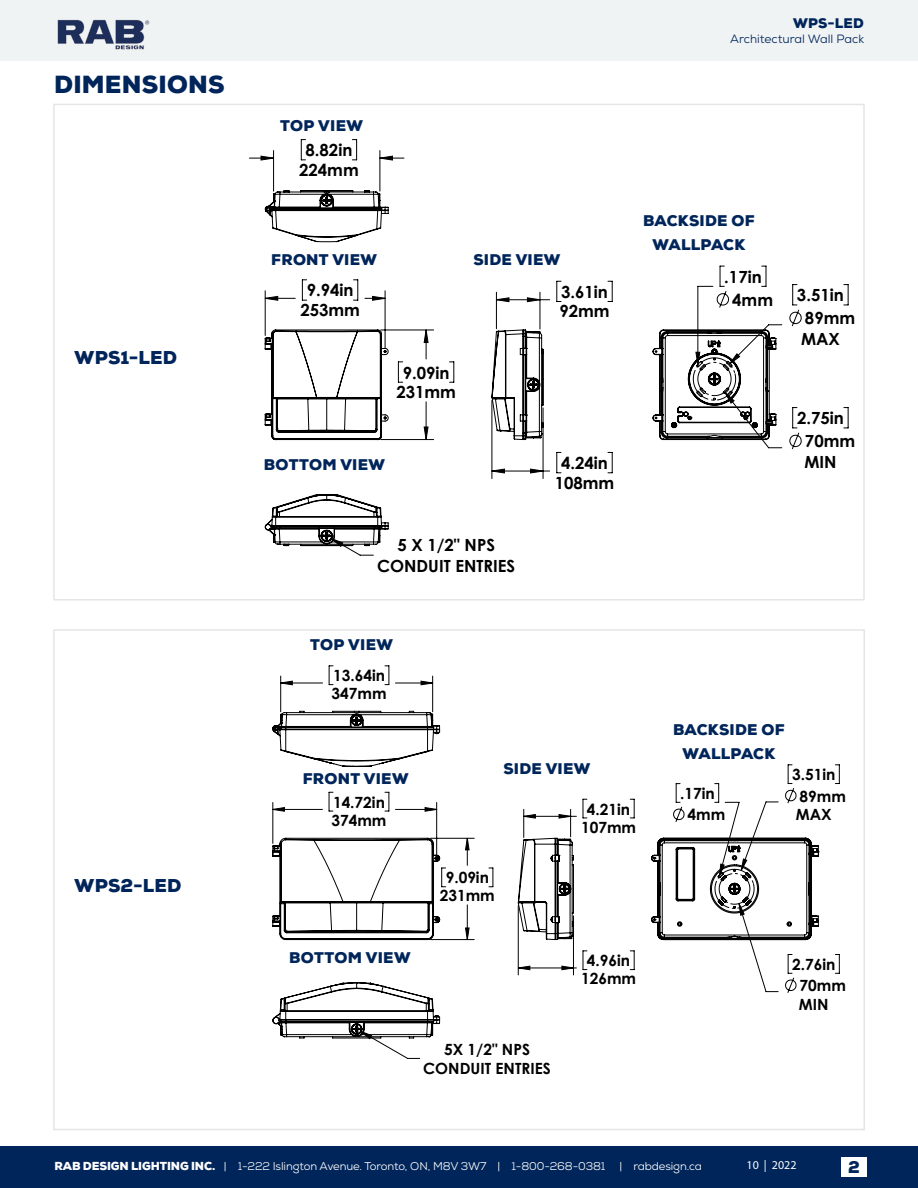
<style>
.page{position:relative;width:918px;height:1188px;background:#fff}
.page>*{position:absolute;margin:0;border:0;box-sizing:border-box;transform-origin:0 0}
.t1{font:900 24px "Nexa";letter-spacing:.01em;color:#00255a}
.t2{font:900 18px "Nexa";letter-spacing:.015em;color:#00255a}
.t3{font:700 16.8px/19.6px "Century Gothic";color:#000;text-align:center}
.t4{font:900 16.5px "Nexa";color:#00255a}
.t5{font:700 15.45px/18.1px "Century Gothic";color:#000}
.t6{font:900 15px/24.3px "Nexa";letter-spacing:.015em;color:#00255a;text-align:center}
.t7{font:900 13.5px "Nexa";letter-spacing:.015em;color:#00255a}
.t8{font:12px "Nexa";color:#00255a}
.t9{font:12px "Myriad Pro";color:#fff}
.t10{font:11.25px "Nexa";letter-spacing:-.01em;color:#fff}
.s1{font-weight:900}
</style>
<div class="page">
<div style="left:0;top:1147px;width:918px;height:41px;background:#00255a"></div>
<div style="left:0;top:0;width:918px;height:60px;background:#f0f3f4"></div>
<img style="left:57px;top:19px;width:93px;height:31px">
<div style="left:841px;top:1158px;width:26px;height:19px;background:#fff"></div>
<svg style="left:261px;top:156px;width:392px;height:372px"></svg>
<svg style="left:265px;top:329px;width:124px;height:111px"></svg>
<svg style="left:491px;top:330px;width:53px;height:110px"></svg>
<svg style="left:265px;top:190px;width:124px;height:52px"></svg>
<svg style="left:265px;top:494px;width:124px;height:53px"></svg>
<svg style="left:653px;top:284px;width:196px;height:166px"></svg>
<svg style="left:273px;top:681px;width:362px;height:358px"></svg>
<svg style="left:272px;top:838px;width:168px;height:102px"></svg>
<svg style="left:518px;top:838px;width:56px;height:102px"></svg>
<svg style="left:272px;top:711px;width:168px;height:56px"></svg>
<svg style="left:272px;top:982px;width:168px;height:56px"></svg>
<svg style="left:651px;top:764px;width:189px;height:229px"></svg>
<h1 class="t1" style="left:54px;top:69px;width:172px">DIMENSIONS</h1>
<p class="t2" style="left:75px;top:345px;width:104px">WPS1-LED</p>
<p class="t2" style="left:75px;top:874px;width:108px">WPS2-LED</p>
<p class="t7" style="left:793px;top:14px;width:72px">WPS-LED</p>
<p class="t8" style="left:730px;top:31px;width:135px">Architectural Wall Pack</p>
<p class="t6" style="left:280px;top:114px;width:84px">TOP VIEW</p>
<p class="t3" style="left:299px;top:140px;width:61px">8.82in<br>224mm</p>
<p class="t6" style="left:271px;top:248px;width:107px">FRONT VIEW</p>
<p class="t3" style="left:300px;top:280px;width:61px">9.94in<br>253mm</p>
<p class="t6" style="left:473px;top:248px;width:89px">SIDE VIEW</p>
<p class="t3" style="left:559px;top:281px;width:52px;text-align:left">3.61in<br>92mm</p>
<p class="t3" style="left:396px;top:362px;width:61px">9.09in<br>231mm</p>
<p class="t6" style="left:264px;top:453px;width:123px">BOTTOM VIEW</p>
<p class="t3" style="left:555px;top:452px;width:61px">4.24in<br>108mm</p>
<p class="t3" style="left:377px;top:535px;width:140px;line-height:20.2px">5 X 1/2" NPS<br>CONDUIT ENTRIES</p>
<p class="t6" style="left:643px;top:209px;width:113px">BACKSIDE OF<br>WALLPACK</p>
<p class="t3" style="left:732px;top:264px;width:42px;line-height:23.2px;text-align:left;text-indent:-8px">.17in<br>4mm</p>
<p class="t3" style="left:805px;top:283px;width:52px;line-height:23.1px;text-align:left;text-indent:-8px">3.51in<br>89mm</p>
<p class="t3" style="left:801px;top:328px;width:40px">MAX</p>
<p class="t3" style="left:805px;top:406px;width:52px;line-height:23.1px;text-align:left;text-indent:-8px">2.75in<br>70mm</p>
<p class="t3" style="left:804px;top:451px;width:34px">MIN</p>
<p class="t6" style="left:310px;top:632px;width:84px">TOP VIEW</p>
<p class="t5" style="left:332px;top:666px;width:57px">13.64in<br>347mm</p>
<p class="t6" style="left:303px;top:766px;width:107px">FRONT VIEW</p>
<p class="t5" style="left:331px;top:792px;width:57px">14.72in<br>374mm</p>
<p class="t6" style="left:289px;top:946px;width:123px">BOTTOM VIEW</p>
<p class="t6" style="left:503px;top:756px;width:89px">SIDE VIEW</p>
<p class="t5" style="left:581px;top:799px;width:57px;text-align:center">4.21in<br>107mm</p>
<p class="t5" style="left:440px;top:868px;width:57px;text-align:center">9.09in<br>231mm</p>
<p class="t5" style="left:581px;top:951px;width:57px;text-align:center">4.96in<br>126mm</p>
<p class="t5" style="left:423px;top:1039px;width:129px;line-height:18.8px;text-align:center">5X 1/2" NPS<br>CONDUIT ENTRIES</p>
<p class="t6" style="left:673px;top:717px;width:113px">BACKSIDE OF<br>WALLPACK</p>
<p class="t5" style="left:688px;top:782px;width:39px;line-height:21.5px;text-indent:-7px">.17in<br>4mm</p>
<p class="t5" style="left:799px;top:763px;width:48px;line-height:21.5px;text-indent:-7px">3.51in<br>89mm</p>
<p class="t5" style="left:796px;top:805px;width:37px">MAX</p>
<p class="t5" style="left:799px;top:953px;width:48px;line-height:21.5px;text-indent:-7px">2.76in<br>70mm</p>
<p class="t5" style="left:799px;top:995px;width:31px">MIN</p>
<p class="t10" style="left:54px;top:1159px;width:649px"><span class="s1">RAB DESIGN LIGHTING INC.</span> | 1-222 Islington Avenue. Toronto, ON, M8V 3W7 | 1-800-268-0381 | rabdesign.ca</p>
<p class="t9" style="left:747px;top:1157px;width:51px">10 | 2022</p>
<p class="t4" style="left:848px;top:1156px;width:13px">2</p>
</div>
